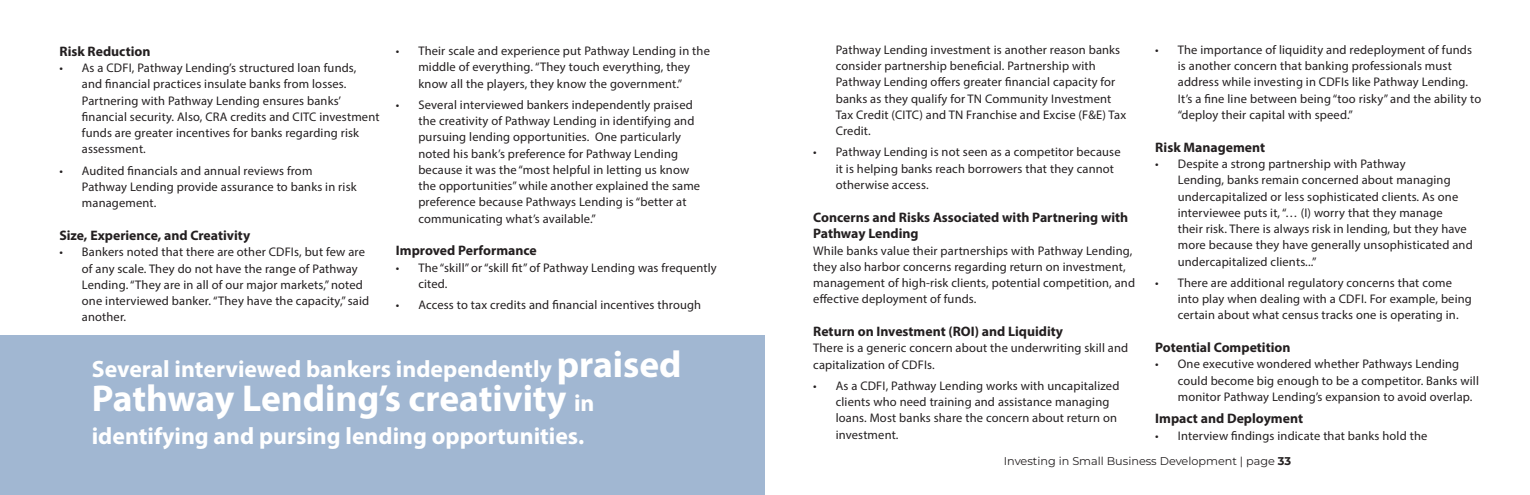
<style>
.page{position:relative;width:1530px;height:495px;background:#fff}
.page>*{position:absolute;margin:0;border:0;box-sizing:border-box;transform-origin:0 0}
.t1{font:700 37.5px "Myriad Pro";color:#fff}
.t2{font:700 23.75px "Myriad Pro";color:#fff}
.Table_Header{font:700 13.75px/16.5px "Myriad Pro";color:#231f20}
.Body{font:12.5px/16.2px "Myriad Pro";letter-spacing:.015em;color:#231f20}
.t3{font:100 11.25px "Montserrat";color:#231f20}
.s1{font-size:37.5px}
.s2{font-size:23.75px}
</style>
<div class="page">
<div style="left:0;top:336px;width:765px;height:159px;background:#a1b7d2"></div>
<p class="Table_Header" style="left:59px;top:43px;width:93px">Risk Reduction</p>
<p class="Body" style="left:82px;top:60px;width:299px;text-indent:-22px">• As a CDFI, Pathway Lending’s structured loan funds, and financial practices insulate banks from losses.<br>Partnering with Pathway Lending ensures banks’ financial security. Also, CRA credits and CITC investment funds are greater incentives for banks regarding risk assessment.</p>
<p class="Body" style="left:82px;top:162px;width:276px;text-indent:-22px">• Audited financials and annual reviews from<br>Pathway Lending provide assurance to banks in risk management.</p>
<p class="Table_Header" style="left:59px;top:227px;width:192px">Size, Experience, and Creativity</p>
<p class="Body" style="left:82px;top:244px;width:289px;text-indent:-22px">• Bankers noted that there are other CDFIs, but few are of any scale. They do not have the range of Pathway Lending. “They are in all of our major markets,” noted one interviewed banker. “They have the capacity,” said another.</p>
<p class="Body" style="left:396px;top:43px;width:316px;text-align:center">• Their scale and experience put Pathway Lending in the middle of everything. “They touch everything, they<br>know all the players, they know the government.”</p>
<p class="Body" style="left:418px;top:96px;width:283px;text-indent:-22px">• Several interviewed bankers independently praised the creativity of Pathway Lending in identifying and pursuing lending opportunities. One particularly noted his bank’s preference for Pathway Lending because it was the “most helpful in letting us know the opportunities” while another explained the same preference because Pathways Lending is “better at communicating what’s available.”</p>
<p class="Table_Header" style="left:396px;top:242px;width:142px">Improved Performance</p>
<p class="Body" style="left:418px;top:259px;width:300px;text-indent:-22px">• The “skill” or “skill fit” of Pathway Lending was frequently cited.</p>
<p class="Body" style="left:396px;top:297px;width:307px">• Access to tax credits and financial incentives through</p>
<p class="t2" style="left:92px;top:353px;width:591px">Several interviewed bankers independently <span class="s1">praised</span></p>
<p class="t1" style="left:92px;top:374px;width:504px">Pathway Lending’s creativity <span class="s2">in</span></p>
<p class="t2" style="left:92px;top:421px;width:494px">identifying and pursing lending opportunities.</p>
<p class="Body" style="left:836px;top:41px;width:292px">Pathway Lending investment is another reason banks consider partnership beneficial. Partnership with Pathway Lending offers greater financial capacity for banks as they qualify for TN Community Investment Tax Credit (CITC) and TN Franchise and Excise (F&amp;E) Tax Credit.</p>
<p class="Body" style="left:836px;top:144px;width:286px;text-indent:-22px">• Pathway Lending is not seen as a competitor because it is helping banks reach borrowers that they cannot otherwise access.</p>
<p class="Table_Header" style="left:813px;top:208px;width:317px">Concerns and Risks Associated with Partnering with<br>Pathway Lending</p>
<p class="Body" style="left:813px;top:242px;width:323px">While banks value their partnerships with Pathway Lending, they also harbor concerns regarding return on investment, management of high-risk clients, potential competition, and effective deployment of funds.</p>
<p class="Table_Header" style="left:813px;top:323px;width:251px">Return on Investment (ROI) and Liquidity</p>
<p class="Body" style="left:813px;top:340px;width:317px">There is a generic concern about the underwriting skill and capitalization of CDFIs.</p>
<p class="Body" style="left:836px;top:377px;width:285px;text-indent:-22px">• As a CDFI, Pathway Lending works with uncapitalized clients who need training and assistance managing loans. Most banks share the concern about return on investment.</p>
<p class="Body" style="left:1178px;top:41px;width:305px;text-indent:-22px">• The importance of liquidity and redeployment of funds is another concern that banking professionals must address while investing in CDFIs like Pathway Lending.<br>It’s a fine line between being “too risky” and the ability to “deploy their capital with speed.”</p>
<p class="Table_Header" style="left:1155px;top:138px;width:111px">Risk Management</p>
<p class="Body" style="left:1178px;top:156px;width:296px;text-indent:-22px">• Despite a strong partnership with Pathway<br>Lending, banks remain concerned about managing undercapitalized or less sophisticated clients. As one interviewee puts it, “… (I) worry that they manage<br>their risk. There is always risk in lending, but they have more because they have generally unsophisticated and undercapitalized clients...”</p>
<p class="Body" style="left:1178px;top:274px;width:296px;text-indent:-22px">• There are additional regulatory concerns that come into play when dealing with a CDFI. For example, being certain about what census tracks one is operating in.</p>
<p class="Table_Header" style="left:1155px;top:339px;width:137px">Potential Competition</p>
<p class="Body" style="left:1178px;top:356px;width:303px;text-indent:-22px">• One executive wondered whether Pathways Lending could become big enough to be a competitor. Banks will monitor Pathway Lending’s expansion to avoid overlap.</p>
<p class="Table_Header" style="left:1155px;top:410px;width:149px">Impact and Deployment</p>
<p class="Body" style="left:1155px;top:427px;width:274px">• Interview findings indicate that banks hold the</p>
<p class="t3" style="left:1004px;top:454px;width:289px">Investing in Small Business Development | page 33</p>
</div>
